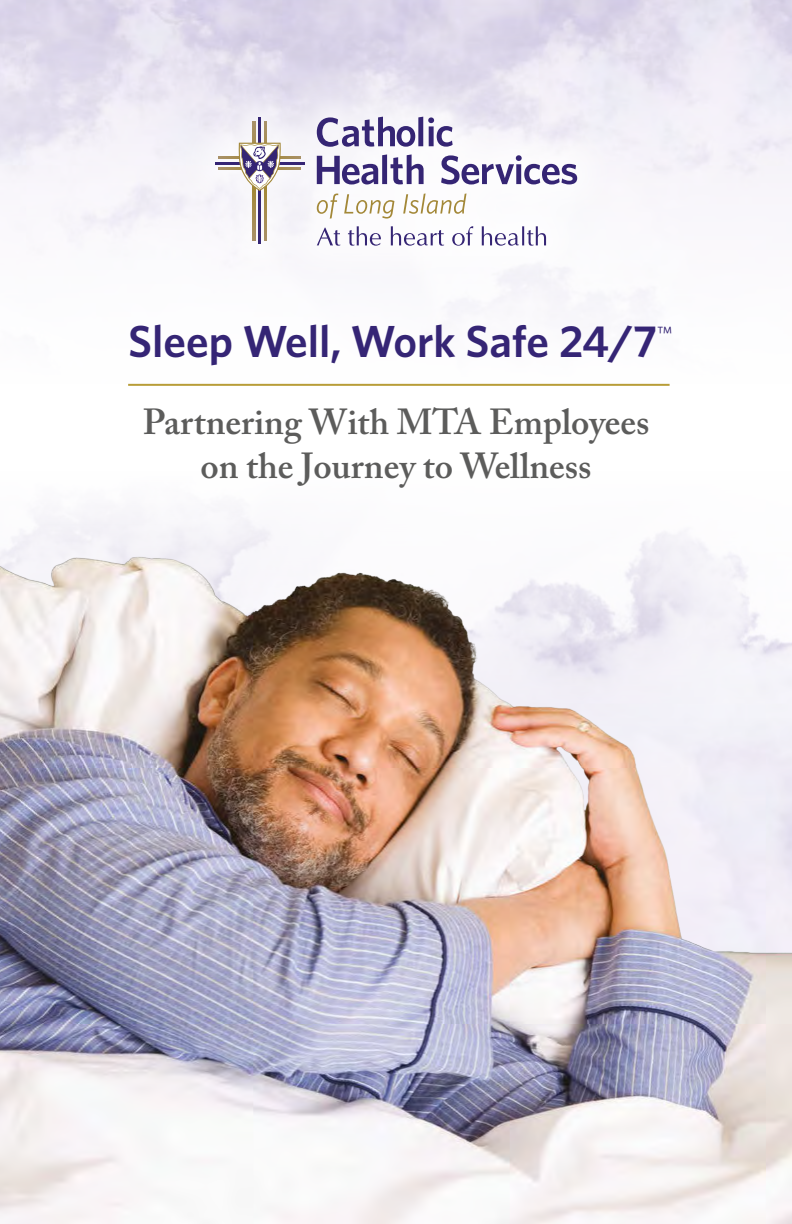
<style>
.page{position:relative;width:792px;height:1224px;background:#fff}
.page>*{position:absolute;margin:0;border:0;box-sizing:border-box;transform-origin:0 0}
.t1{font:600 45px "Whitney";color:#352575}
.t2{font:600 36px/44px "Adobe Caslon Pro";color:#5c5c5b;text-align:center}
.t3{font:19.2px "Whitney";color:#352575}
</style>
<div class="page">
<div style="left:171px;top:72px;width:451px;height:219px;background:#fff;opacity:.75"></div>
<svg style="left:219px;top:157px;width:82px;height:2px"></svg>
<svg style="left:219px;top:168px;width:82px;height:2px"></svg>
<svg style="left:253px;top:121px;width:2px;height:119px"></svg>
<svg style="left:264px;top:121px;width:3px;height:119px"></svg>
<hr style="left:259px;top:118px;width:2px;height:126px;background:#352574">
<hr style="left:215px;top:162px;width:89px;height:3px;background:#352574">
<svg style="left:238px;top:143px;width:43px;height:48px"></svg>
<svg style="left:317px;top:228px;width:23px;height:18px"></svg>
<svg style="left:348px;top:226px;width:33px;height:20px"></svg>
<svg style="left:391px;top:226px;width:53px;height:20px"></svg>
<svg style="left:452px;top:226px;width:21px;height:20px"></svg>
<svg style="left:482px;top:226px;width:64px;height:20px"></svg>
<svg style="left:317px;top:194px;width:21px;height:25px"></svg>
<svg style="left:344px;top:194px;width:50px;height:25px"></svg>
<svg style="left:403px;top:193px;width:64px;height:21px"></svg>
<svg style="left:317px;top:117px;width:136px;height:30px"></svg>
<svg style="left:317px;top:154px;width:107px;height:31px"></svg>
<svg style="left:441px;top:155px;width:136px;height:30px"></svg>
<hr style="left:128px;top:384px;width:542px;height:2px;background:#b89d38">
<img style="left:0;top:514px;width:792px;height:710px">
<p class="t1" style="left:128px;top:314px;width:531px">Sleep Well, Work Safe 24/7</p>
<p class="t3" style="left:657px;top:322px;width:17px">™</p>
<p class="t2" style="left:143px;top:400px;width:508px">Partnering With MTA Employees on the Journey to Wellness</p>
</div>
